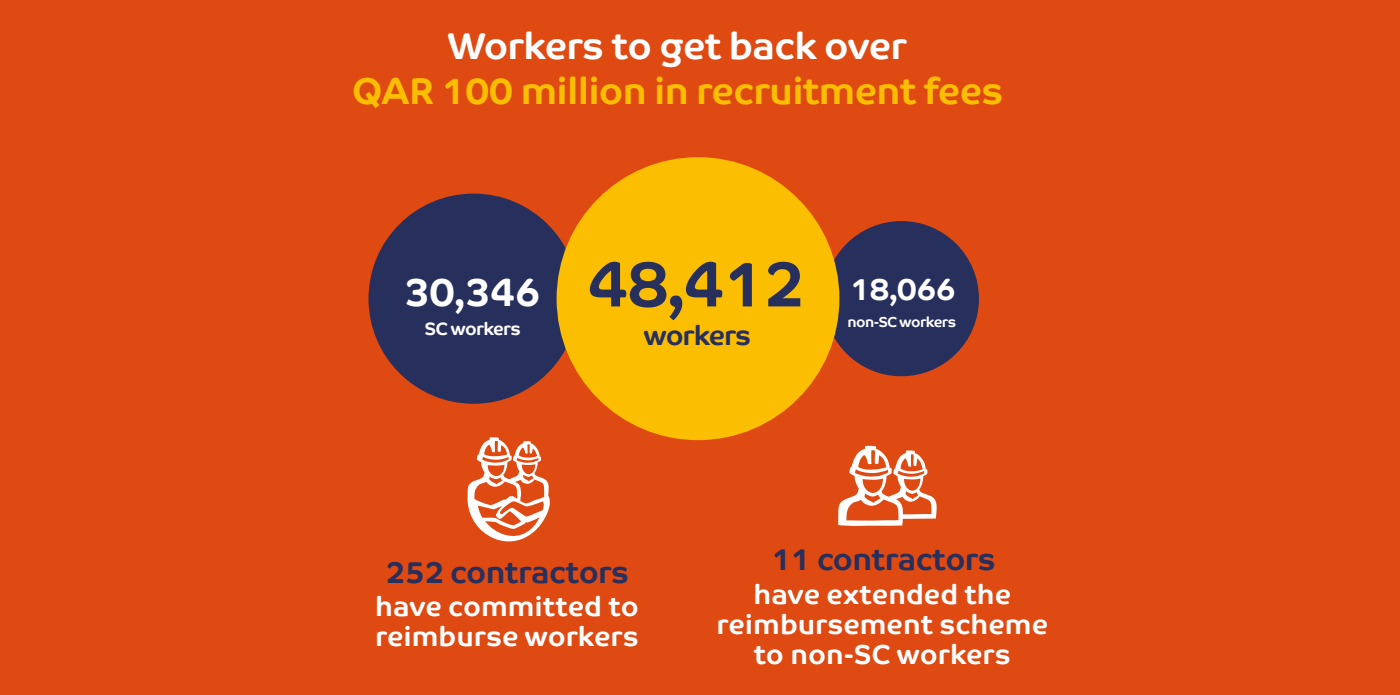
<style>
.page{position:relative;width:1400px;height:695px;background:#df4a12}
.page>*{position:absolute;margin:0;border:0;box-sizing:border-box;transform-origin:0 0}
.t1{font:700 65px "Co Text";color:#272f5d}
.t2{font:700 39.88px "Co Text";color:#fff}
.t3{font:700 37.5px "Co Text";letter-spacing:-.02em;color:#fcbe00}
.t4{font:700 37.5px "Co Text";letter-spacing:-.02em;color:#fff}
.t5{font:700 31px "Co Text";color:#fff}
.t6{font:700 30.75px "Co Text";letter-spacing:-.02em;color:#272f5d}
.t7{font:700 27.5px/30px "Co Text";color:#fff}
.t8{font:700 27.5px "Co Text";letter-spacing:-.04em;color:#272f5d}
.t9{font:700 18px "Co Text";letter-spacing:-.04em;color:#fff}
.t10{font:700 14.5px "Co Text";letter-spacing:-.04em;color:#fff}
</style>
<div class="page">
<div style="left:824px;top:221px;width:155px;height:155px;background:#272f5d;border-radius:50%"></div>
<div style="left:369px;top:193px;width:210px;height:211px;background:#272f5d;border-radius:50%"></div>
<div style="left:557px;top:157px;width:282px;height:283px;background:#fcbe00;border-radius:50%"></div>
<svg style="left:838px;top:445px;width:99px;height:81px"></svg>
<svg style="left:467px;top:437px;width:83px;height:105px"></svg>
<h3 class="t4" style="left:448px;top:24px;width:461px">Workers to get back over</h3>
<h3 class="t3" style="left:352px;top:69px;width:653px">QAR 100 million in recruitment fees</h3>
<h2 class="t2" style="left:404px;top:269px;width:139px">30,346</h2>
<p class="t9" style="left:425px;top:318px;width:98px">SC workers</p>
<h1 class="t1" style="left:587px;top:246px;width:220px">48,412</h1>
<p class="t8" style="left:644px;top:319px;width:109px">workers</p>
<p class="t5" style="left:850px;top:271px;width:107px">18,066</p>
<p class="t10" style="left:847px;top:313px;width:110px">non-SC workers</p>
<p class="t6" style="left:385px;top:554px;width:245px">252 contractors</p>
<p class="t7" style="left:375px;top:591px;width:265px">have committed to reimburse workers</p>
<p class="t6" style="left:771px;top:541px;width:226px">11 contractors</p>
<p class="t7" style="left:717px;top:579px;width:333px;text-align:center">have extended the reimbursement scheme to non-SC workers</p>
</div>
